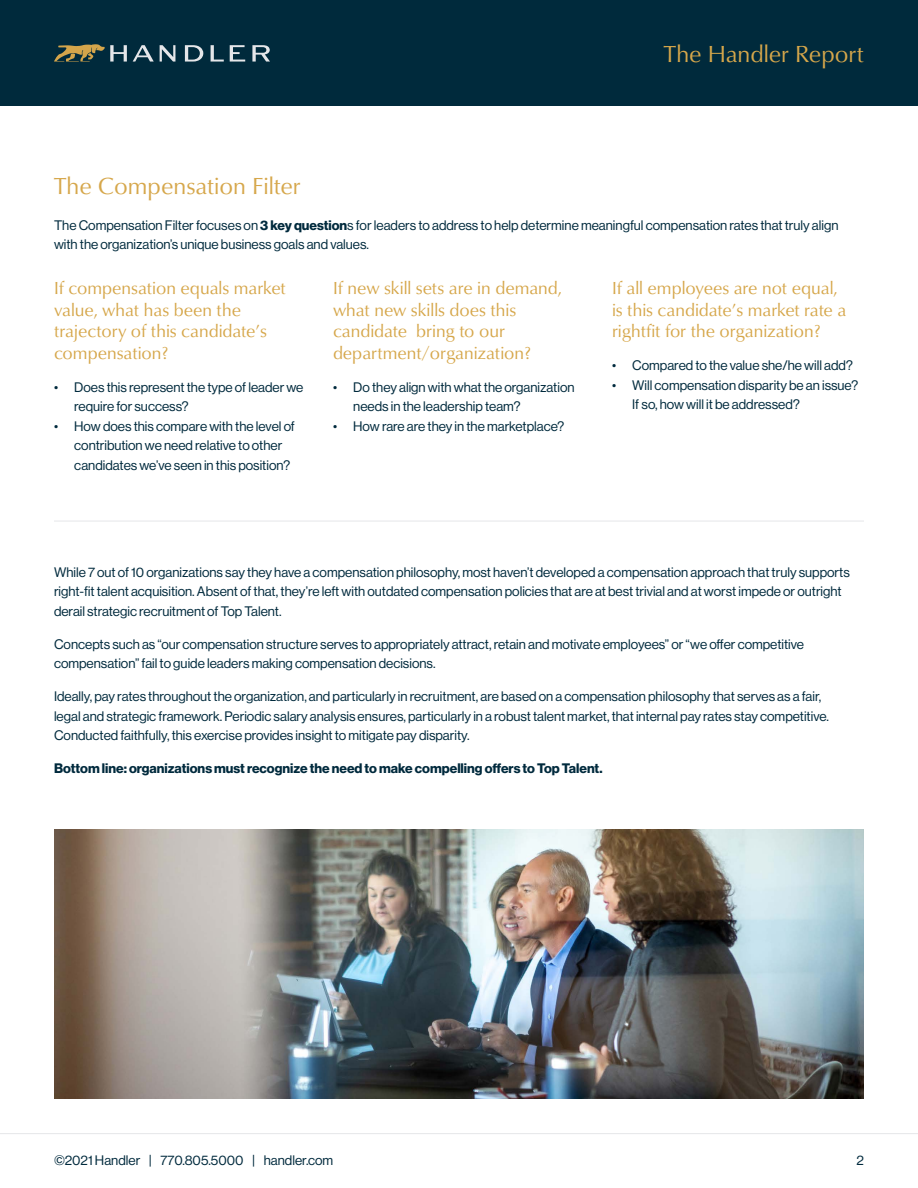
<style>
.page{position:relative;width:918px;height:1188px;background:#fff}
.page>*{position:absolute;margin:0;border:0;box-sizing:border-box;transform-origin:0 0}
.t1{font:24px "Classico URW";color:#d6a74b}
.t2{font:18px/21.6px "Classico URW";color:#d6a74b}
.t3{font:13.5px/19.5px "N Haas Grotesk DS Pro 55 Rg";color:#002a3d}
.t4{font:13.5px "N Haas Grotesk DS Pro 75 Bd";color:#002a3d}
.s1{font-family:"N Haas Grotesk DS Pro 75 Bd"}
</style>
<div class="page">
<hr style="left:0;top:1133px;width:918px;height:1px;background:#e5e6e9">
<div style="left:0;top:0;width:918px;height:106px;background:#002a3c"></div>
<svg style="left:54px;top:44px;width:73px;height:18px"></svg>
<svg style="left:133px;top:45px;width:21px;height:17px"></svg>
<svg style="left:160px;top:45px;width:15px;height:17px"></svg>
<svg style="left:185px;top:45px;width:18px;height:17px"></svg>
<svg style="left:211px;top:45px;width:13px;height:17px"></svg>
<svg style="left:230px;top:45px;width:15px;height:17px"></svg>
<svg style="left:252px;top:45px;width:18px;height:17px"></svg>
<hr style="left:54px;top:521px;width:810px;height:1px;background:#e5e6e9">
<img style="left:54px;top:830px;width:810px;height:269px">
<h1 class="t1" style="left:664px;top:36px;width:202px">The Handler Report</h1>
<h1 class="t1" style="left:54px;top:168px;width:248px">The Compensation Filter</h1>
<p class="t3" style="left:54px;top:215px;width:786px">The Compensation Filter focuses on <span class="s1">3 key question</span>s for leaders to address to help determine meaningful compensation rates that truly align with the organization’s unique business goals and values.</p>
<h2 class="t2" style="left:54px;top:276px;width:233px">If compensation equals market value, what has been the trajectory of this candidate’s compensation?</h2>
<p class="t3" style="left:74px;top:377px;width:231px;text-indent:-20px">• Does this represent the type of leader we require for success?</p>
<p class="t3" style="left:74px;top:416px;width:222px;text-indent:-20px">• How does this compare with the level of contribution we need relative to other candidates we’ve seen in this position?</p>
<h2 class="t2" style="left:333px;top:276px;width:231px">If new skill sets are in demand, what new skills does this candidate bring to our department/organization?</h2>
<p class="t3" style="left:353px;top:377px;width:223px;text-indent:-20px">• Do they align with what the organization needs in the leadership team?</p>
<p class="t3" style="left:333px;top:416px;width:233px">• How rare are they in the marketplace?</p>
<h2 class="t2" style="left:612px;top:276px;width:236px">If all employees are not equal, is this candidate’s market rate a rightfit for the organization?</h2>
<p class="t3" style="left:612px;top:356px;width:243px">• Compared to the value she/he will add?</p>
<p class="t3" style="left:632px;top:375px;width:228px;text-indent:-20px">• Will compensation disparity be an issue?<br>If so, how will it be addressed?</p>
<p class="t3" style="left:54px;top:563px;width:797px">While 7 out of 10 organizations say they have a compensation philosophy, most haven’t developed a compensation approach that truly supports right-fit talent acquisition. Absent of that, they’re left with outdated compensation policies that are at best trivial and at worst impede or outright derail strategic recruitment of Top Talent.</p>
<p class="t3" style="left:54px;top:634px;width:752px">Concepts such as “our compensation structure serves to appropriately attract, retain and motivate employees” or “we offer competitive compensation” fail to guide leaders making compensation decisions.</p>
<p class="t3" style="left:54px;top:687px;width:776px">Ideally, pay rates throughout the organization, and particularly in recruitment, are based on a compensation philosophy that serves as a fair, legal and strategic framework. Periodic salary analysis ensures, particularly in a robust talent market, that internal pay rates stay competitive.<br>Conducted faithfully, this exercise provides insight to mitigate pay disparity.</p>
<p class="t4" style="left:54px;top:761px;width:550px">Bottom line: organizations must recognize the need to make compelling offers to Top Talent.</p>
<p class="t3" style="left:54px;top:1151px;width:281px">©2021 Handler | 770.805.5000 | handler.com</p>
<p class="t3" style="left:856px;top:1151px;width:9px">2</p>
</div>
